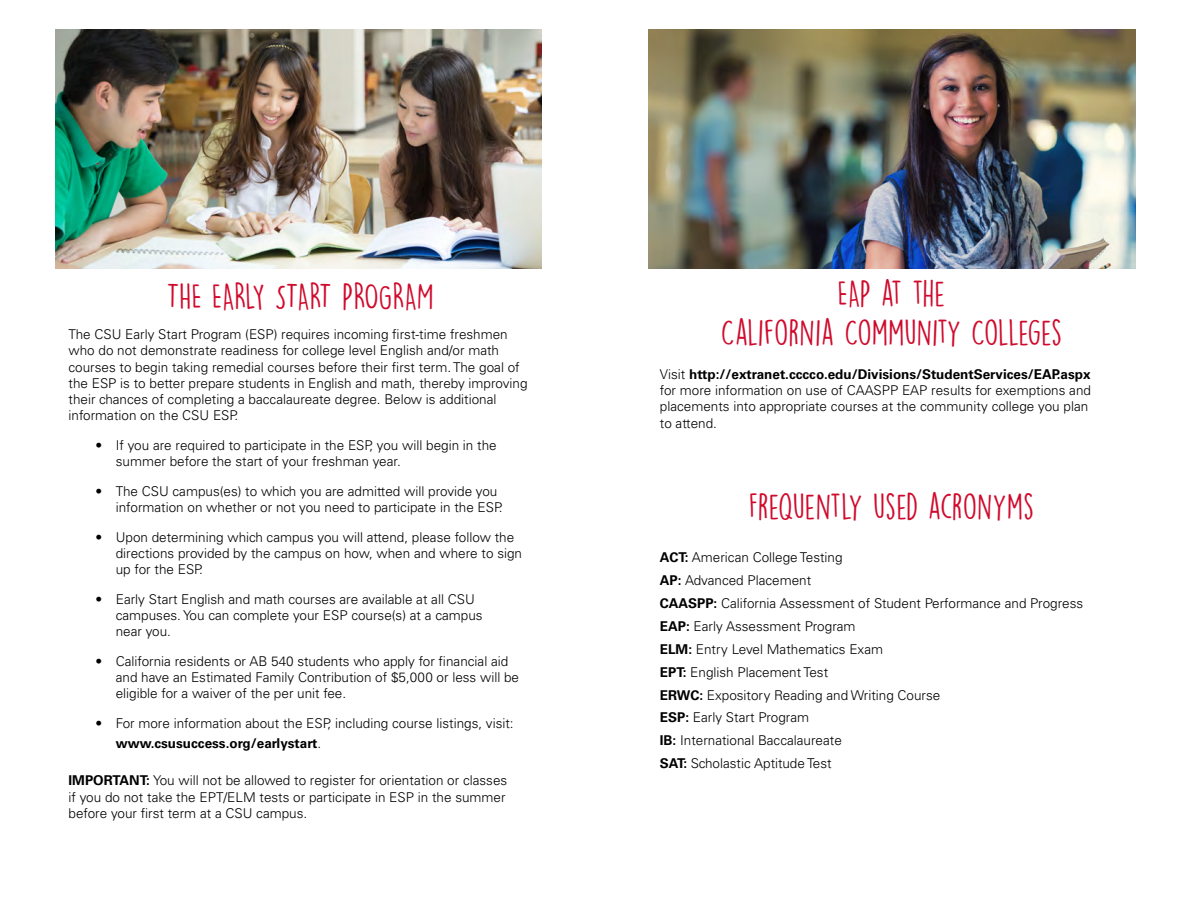
<style>
.page{position:relative;width:1188px;height:918px;background:#fff}
.page>*{position:absolute;margin:0;border:0;box-sizing:border-box;transform-origin:0 0}
.t1{font:33px "DK Lemon Yellow Sun";letter-spacing:-.015em;color:#d00a2c}
.t2{font:300 13.5px/16.2px "Univers LT Std";color:#000}
.t3{font:700 13.5px "Univers LT Std";color:#000}
.s1{font-weight:700}
.s2{font-weight:300}
</style>
<div class="page">
<img style="left:648px;top:29px;width:487px;height:240px">
<img style="left:55px;top:29px;width:486px;height:240px">
<p class="t1" style="left:167px;top:275px;width:269px">THE EARLY START PROGRAM</p>
<p class="t2" style="left:69px;top:326px;width:461px">The CSU Early Start Program (ESP) requires incoming first-time freshmen who do not demonstrate readiness for college level English and/or math courses to begin taking remedial courses before their first term. The goal of the ESP is to better prepare students in English and math, thereby improving their chances of completing a baccalaureate degree. Below is additional information on the CSU ESP.</p>
<p class="t2" style="left:116px;top:437px;width:382px;text-indent:-20px">• If you are required to participate in the ESP, you will begin in the summer before the start of your freshman year.</p>
<p class="t2" style="left:116px;top:483px;width:388px;text-indent:-20px">• The CSU campus(es) to which you are admitted will provide you information on whether or not you need to participate in the ESP.</p>
<p class="t2" style="left:116px;top:529px;width:408px;text-indent:-20px">• Upon determining which campus you will attend, please follow the directions provided by the campus on how, when and where to sign up for the ESP.</p>
<p class="t2" style="left:116px;top:591px;width:368px;text-indent:-20px">• Early Start English and math courses are available at all CSU campuses. You can complete your ESP course(s) at a campus near you.</p>
<p class="t2" style="left:116px;top:653px;width:405px;text-indent:-20px">• California residents or AB 540 students who apply for financial aid and have an Estimated Family Contribution of $5,000 or less will be eligible for a waiver of the per unit fee.</p>
<p class="t2" style="left:116px;top:714px;width:399px;line-height:19.5px;text-indent:-20px">• For more information about the ESP, including course listings, visit: <span class="s1">www.csusuccess.org/earlystart</span>.</p>
<p class="t2" style="left:69px;top:773px;width:440px"><span class="s1">IMPORTANT:</span> You will not be allowed to register for orientation or classes if you do not take the EPT/ELM tests or participate in ESP in the summer before your first term at a CSU campus.</p>
<p class="t1" style="left:838px;top:273px;width:109px">EAP AT THE</p>
<p class="t1" style="left:721px;top:312px;width:343px">CALIFORNIA COMMUNITY COLLEGES</p>
<p class="t3" style="left:660px;top:366px;width:432px"><span class="s2">Visit</span> http://extranet.cccco.edu/Divisions/StudentServices/EAP.aspx</p>
<p class="t2" style="left:660px;top:382px;width:433px">for more information on use of CAASPP EAP results for exemptions and placements into appropriate courses at the community college you plan to attend.</p>
<p class="t1" style="left:749px;top:486px;width:287px">FREQUENTLY USED ACRONYMS</p>
<p class="t2" style="left:660px;top:549px;width:184px"><span class="s1">ACT:</span> American College Testing</p>
<p class="t2" style="left:660px;top:572px;width:153px"><span class="s1">AP:</span> Advanced Placement</p>
<p class="t2" style="left:660px;top:595px;width:425px"><span class="s1">CAASPP:</span> California Assessment of Student Performance and Progress</p>
<p class="t2" style="left:660px;top:618px;width:197px"><span class="s1">EAP:</span> Early Assessment Program</p>
<p class="t2" style="left:660px;top:641px;width:225px"><span class="s1">ELM:</span> Entry Level Mathematics Exam</p>
<p class="t2" style="left:660px;top:664px;width:170px"><span class="s1">EPT:</span> English Placement Test</p>
<p class="t2" style="left:660px;top:687px;width:282px"><span class="s1">ERWC:</span> Expository Reading and Writing Course</p>
<p class="t2" style="left:660px;top:710px;width:151px"><span class="s1">ESP:</span> Early Start Program</p>
<p class="t2" style="left:660px;top:733px;width:184px"><span class="s1">IB:</span> International Baccalaureate</p>
<p class="t2" style="left:660px;top:756px;width:173px"><span class="s1">SAT:</span> Scholastic Aptitude Test</p>
</div>
